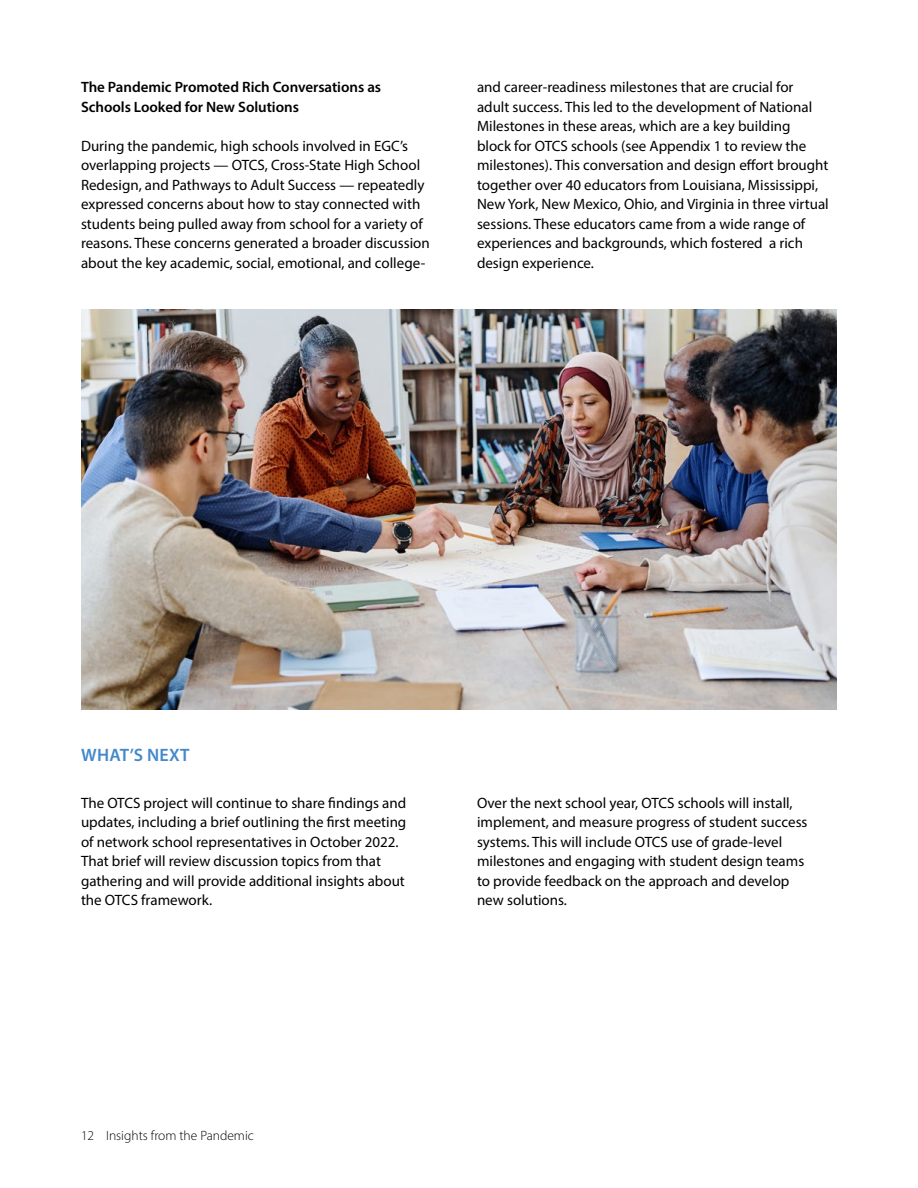
<style>
.page{position:relative;width:918px;height:1188px;background:#fff}
.page>*{position:absolute;margin:0;border:0;box-sizing:border-box;transform-origin:0 0}
.t1{font:600 18px "Myriad Pro";letter-spacing:.015em;color:#4489c9}
.t2{font:15px/19.5px "Myriad Pro";color:#000}
.t3{font:600 15px/19.5px "Myriad Pro";letter-spacing:-.005em;color:#000}
.t4{font:300 13.5px "Myriad Pro";color:#000}
</style>
<div class="page">
<img style="left:81px;top:309px;width:756px;height:401px">
<p class="t3" style="left:81px;top:77px;width:302px">The Pandemic Promoted Rich Conversations as<br>Schools Looked for New Solutions</p>
<p class="t2" style="left:81px;top:136px;width:350px">During the pandemic, high schools involved in EGC’s overlapping projects — OTCS, Cross-State High School Redesign, and Pathways to Adult Success — repeatedly expressed concerns about how to stay connected with students being pulled away from school for a variety of reasons. These concerns generated a broader discussion about the key academic, social, emotional, and college-</p>
<p class="t2" style="left:477px;top:77px;width:353px">and career-readiness milestones that are crucial for adult success. This led to the development of National Milestones in these areas, which are a key building<br>block for OTCS schools (see Appendix 1 to review the milestones). This conversation and design effort brought together over 40 educators from Louisiana, Mississippi, New York, New Mexico, Ohio, and Virginia in three virtual sessions. These educators came from a wide range of experiences and backgrounds, which fostered a rich design experience.</p>
<p class="t1" style="left:81px;top:743px;width:110px">WHAT’S NEXT</p>
<p class="t2" style="left:81px;top:793px;width:327px">The OTCS project will continue to share findings and updates, including a brief outlining the first meeting of network school representatives in October 2022.<br>That brief will review discussion topics from that gathering and will provide additional insights about the OTCS framework.</p>
<p class="t2" style="left:477px;top:793px;width:332px">Over the next school year, OTCS schools will install, implement, and measure progress of student success systems. This will include OTCS use of grade-level milestones and engaging with student design teams to provide feedback on the approach and develop new solutions.</p>
<p class="t4" style="left:81px;top:1127px;width:174px">12 Insights from the Pandemic</p>
</div>
